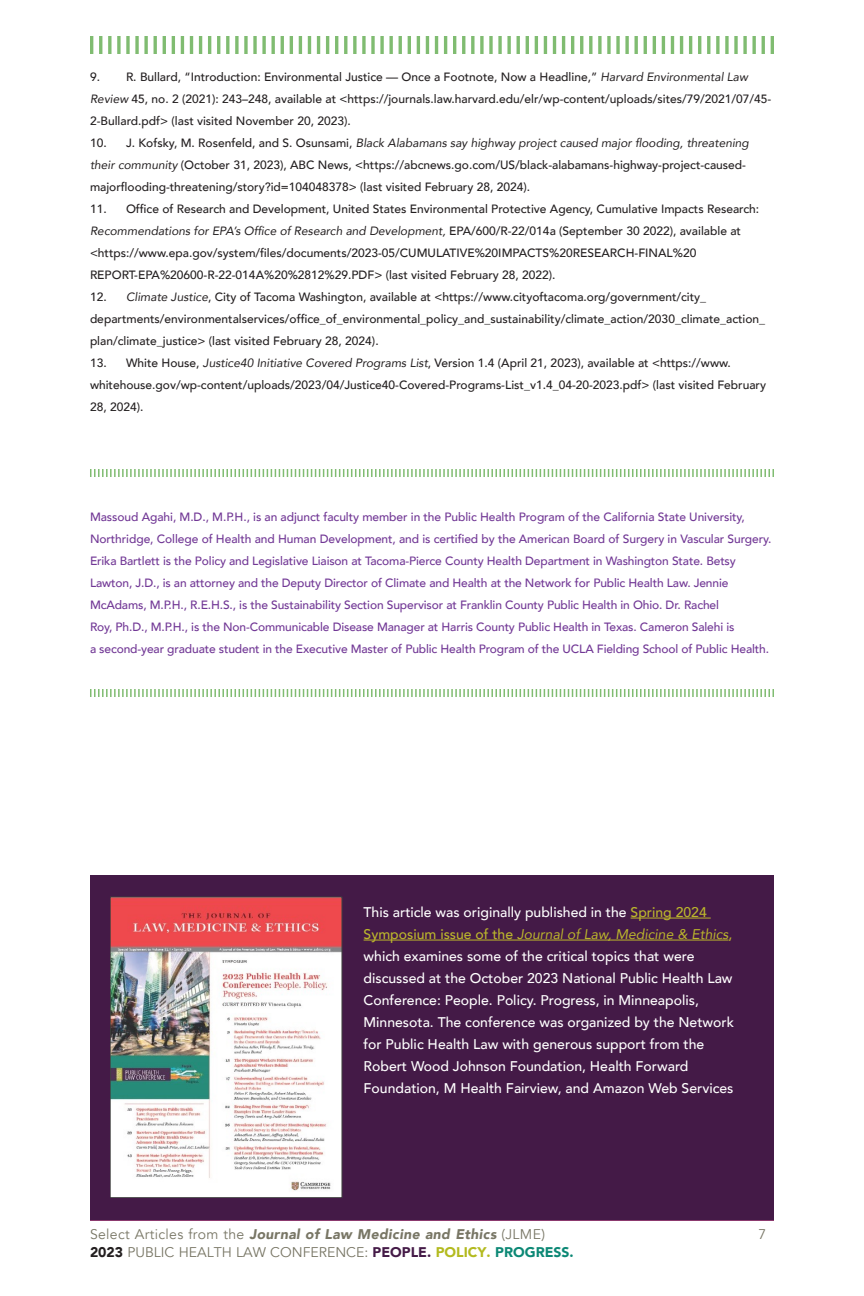
<style>
.page{position:relative;width:864px;height:1296px;background:#fff}
.page>*{position:absolute;margin:0;border:0;box-sizing:border-box;transform-origin:0 0}
.Body_text{font:500 14px/22px "Avenir";color:#fff}
.t1{font:italic 900 14px "Avenir";letter-spacing:.025em;color:#787665}
.t2{font:14px "Avenir";color:#787665}
.Body_text-2{font:500 12px/22px "Avenir";color:#231f20}
.Body_text-3{font:500 12px "Avenir";letter-spacing:-.01em;color:#713795}
.s1{font-weight:400;font-style:italic}
.s2{color:#bbb62c}
.s3{font-weight:400;font-style:italic;color:#bbb62c}
.s4{font-weight:400;font-style:normal}
.s5{font-weight:900;color:#231f20}
.s6{font-weight:900;color:#441a47}
.s7{font-weight:900;color:#b3ba1f}
.s8{font-weight:900;color:#0c8875}
</style>
<div class="page">
<hr style="left:90px;top:1220px;width:684px;height:1px;background:#8c3a6f">
<hr style="left:771px;top:36px;width:3px;height:18px;background:#80bc71">
<hr style="left:762px;top:36px;width:3px;height:18px;background:#80bc71">
<svg style="left:752px;top:36px;width:4px;height:18px"></svg>
<svg style="left:743px;top:36px;width:4px;height:18px"></svg>
<svg style="left:734px;top:36px;width:4px;height:18px"></svg>
<svg style="left:725px;top:36px;width:4px;height:18px"></svg>
<svg style="left:716px;top:36px;width:4px;height:18px"></svg>
<hr style="left:707px;top:36px;width:3px;height:18px;background:#80bc71">
<hr style="left:698px;top:36px;width:3px;height:18px;background:#80bc71">
<hr style="left:689px;top:36px;width:3px;height:18px;background:#80bc71">
<hr style="left:680px;top:36px;width:3px;height:18px;background:#80bc71">
<hr style="left:671px;top:36px;width:3px;height:18px;background:#80bc71">
<hr style="left:662px;top:36px;width:3px;height:18px;background:#80bc71">
<hr style="left:653px;top:36px;width:3px;height:18px;background:#80bc71">
<hr style="left:644px;top:36px;width:3px;height:18px;background:#80bc71">
<hr style="left:635px;top:36px;width:3px;height:18px;background:#80bc71">
<svg style="left:625px;top:36px;width:4px;height:18px"></svg>
<svg style="left:616px;top:36px;width:4px;height:18px"></svg>
<svg style="left:607px;top:36px;width:4px;height:18px"></svg>
<svg style="left:598px;top:36px;width:4px;height:18px"></svg>
<hr style="left:589px;top:36px;width:3px;height:18px;background:#80bc71">
<hr style="left:580px;top:36px;width:3px;height:18px;background:#80bc71">
<hr style="left:571px;top:36px;width:3px;height:18px;background:#80bc71">
<hr style="left:562px;top:36px;width:3px;height:18px;background:#80bc71">
<hr style="left:553px;top:36px;width:3px;height:18px;background:#80bc71">
<hr style="left:544px;top:36px;width:3px;height:18px;background:#80bc71">
<hr style="left:535px;top:36px;width:3px;height:18px;background:#80bc71">
<hr style="left:526px;top:36px;width:3px;height:18px;background:#80bc71">
<hr style="left:517px;top:36px;width:3px;height:18px;background:#80bc71">
<svg style="left:507px;top:36px;width:4px;height:18px"></svg>
<svg style="left:498px;top:36px;width:4px;height:18px"></svg>
<svg style="left:489px;top:36px;width:4px;height:18px"></svg>
<svg style="left:480px;top:36px;width:4px;height:18px"></svg>
<svg style="left:471px;top:36px;width:4px;height:18px"></svg>
<hr style="left:462px;top:36px;width:3px;height:18px;background:#80bc71">
<hr style="left:453px;top:36px;width:3px;height:18px;background:#80bc71">
<hr style="left:444px;top:36px;width:3px;height:18px;background:#80bc71">
<hr style="left:435px;top:36px;width:3px;height:18px;background:#80bc71">
<hr style="left:426px;top:36px;width:3px;height:18px;background:#80bc71">
<hr style="left:417px;top:36px;width:3px;height:18px;background:#80bc71">
<hr style="left:408px;top:36px;width:3px;height:18px;background:#80bc71">
<hr style="left:399px;top:36px;width:3px;height:18px;background:#80bc71">
<svg style="left:389px;top:36px;width:4px;height:18px"></svg>
<svg style="left:380px;top:36px;width:4px;height:18px"></svg>
<svg style="left:371px;top:36px;width:4px;height:18px"></svg>
<svg style="left:362px;top:36px;width:4px;height:18px"></svg>
<svg style="left:353px;top:36px;width:4px;height:18px"></svg>
<hr style="left:344px;top:36px;width:3px;height:18px;background:#80bc71">
<hr style="left:335px;top:36px;width:3px;height:18px;background:#80bc71">
<hr style="left:326px;top:36px;width:3px;height:18px;background:#80bc71">
<hr style="left:317px;top:36px;width:3px;height:18px;background:#80bc71">
<hr style="left:308px;top:36px;width:3px;height:18px;background:#80bc71">
<hr style="left:299px;top:36px;width:3px;height:18px;background:#80bc71">
<hr style="left:290px;top:36px;width:3px;height:18px;background:#80bc71">
<hr style="left:281px;top:36px;width:3px;height:18px;background:#80bc71">
<hr style="left:272px;top:36px;width:3px;height:18px;background:#80bc71">
<svg style="left:262px;top:36px;width:4px;height:18px"></svg>
<svg style="left:253px;top:36px;width:4px;height:18px"></svg>
<svg style="left:244px;top:36px;width:4px;height:18px"></svg>
<svg style="left:235px;top:36px;width:4px;height:18px"></svg>
<hr style="left:226px;top:36px;width:3px;height:18px;background:#80bc71">
<hr style="left:217px;top:36px;width:3px;height:18px;background:#80bc71">
<hr style="left:208px;top:36px;width:3px;height:18px;background:#80bc71">
<hr style="left:199px;top:36px;width:3px;height:18px;background:#80bc71">
<hr style="left:190px;top:36px;width:3px;height:18px;background:#80bc71">
<hr style="left:181px;top:36px;width:3px;height:18px;background:#80bc71">
<hr style="left:172px;top:36px;width:3px;height:18px;background:#80bc71">
<hr style="left:163px;top:36px;width:3px;height:18px;background:#80bc71">
<hr style="left:154px;top:36px;width:3px;height:18px;background:#80bc71">
<svg style="left:144px;top:36px;width:4px;height:18px"></svg>
<svg style="left:135px;top:36px;width:4px;height:18px"></svg>
<svg style="left:126px;top:36px;width:4px;height:18px"></svg>
<svg style="left:117px;top:36px;width:4px;height:18px"></svg>
<svg style="left:108px;top:36px;width:4px;height:18px"></svg>
<hr style="left:99px;top:36px;width:3px;height:18px;background:#80bc71">
<hr style="left:90px;top:36px;width:3px;height:18px;background:#80bc71">
<div style="left:90px;top:876px;width:684px;height:344px;background:#441a47"></div>
<img style="left:112px;top:899px;width:228px;height:297px">
<div style="left:110px;top:897px;width:232px;height:301px;border:1px solid #404040"></div>
<hr style="left:631px;top:918px;width:80px;height:1px;background:#bbb62c">
<hr style="left:364px;top:940px;width:365px;height:1px;background:#bbb62c">
<svg style="left:90px;top:469px;width:684px;height:8px"></svg>
<svg style="left:90px;top:689px;width:684px;height:8px"></svg>
<p class="Body_text-2" style="left:90px;top:65px;width:683px">9. R. Bullard, “Introduction: Environmental Justice — Once a Footnote, Now a Headline,” <span class="s1">Harvard Environmental Law<br>Review</span> 45, no. 2 (2021): 243–248, available at &lt;https://journals.law.harvard.edu/elr/wp-content/uploads/sites/79/2021/07/45-<br>2-Bullard.pdf&gt; (last visited November 20, 2023).</p>
<p class="Body_text-2" style="left:90px;top:131px;width:660px">10. J. Kofsky, M. Rosenfeld, and S. Osunsami, <span class="s1">Black Alabamans say highway project caused major flooding, threatening their community</span> (October 31, 2023), ABC News, &lt;https://abcnews.go.com/US/black-alabamans-highway-project-caused&shy;majorflooding-threatening/story?id=104048378&gt; (last visited February 28, 2024).</p>
<p class="Body_text-2" style="left:90px;top:197px;width:671px">11. Office of Research and Development, United States Environmental Protective Agency, Cumulative Impacts Research:<br><span class="s1">Recommendations for EPA’s Office of Research and Development,</span> EPA/600/R-22/014a (September 30 2022), available at &lt;https://www.epa.gov/system/files/documents/2023-05/CUMULATIVE%20IMPACTS%20RESEARCH-FINAL%20</p>
<p class="Body_text-2" style="left:90px;top:263px;width:467px">REPORT-EPA%20600-R-22-014A%20%2812%29.PDF&gt; (last visited February 28, 2022).</p>
<p class="Body_text-2" style="left:90px;top:285px;width:677px">12. <span class="s1">Climate Justice</span>, City of Tacoma Washington, available at &lt;https://www.cityoftacoma.org/government/city_ departments/environmentalservices/office_of_environmental_policy_and_sustainability/climate_action/2030_climate_action_ plan/climate_justice&gt; (last visited February 28, 2024).</p>
<p class="Body_text-2" style="left:90px;top:351px;width:678px">13. White House, <span class="s1">Justice40 Initiative Covered Programs List</span>, Version 1.4 (April 21, 2023), available at &lt;https://www. whitehouse.gov/wp-content/uploads/2023/04/Justice40-Covered-Programs-List_v1.4_04-20-2023.pdf&gt; (last visited February</p>
<p class="Body_text-2" style="left:90px;top:395px;width:55px">28, 2024).</p>
<p class="Body_text-3" style="left:90px;top:506px;width:656px">Massoud Agahi, M.D., M.P.H., is an adjunct faculty member in the Public Health Program of the California State University,</p>
<p class="Body_text-3" style="left:90px;top:528px;width:683px">Northridge, College of Health and Human Development, and is certified by the American Board of Surgery in Vascular Surgery.</p>
<p class="Body_text-3" style="left:90px;top:550px;width:647px">Erika Bartlett is the Policy and Legislative Liaison at Tacoma-Pierce County Health Department in Washington State. Betsy</p>
<p class="Body_text-3" style="left:90px;top:572px;width:640px">Lawton, J.D., is an attorney and the Deputy Director of Climate and Health at the Network for Public Health Law. Jennie</p>
<p class="Body_text-3" style="left:90px;top:594px;width:631px">McAdams, M.P.H., R.E.H.S., is the Sustainability Section Supervisor at Franklin County Public Health in Ohio. Dr. Rachel</p>
<p class="Body_text-3" style="left:90px;top:616px;width:646px">Roy, Ph.D., M.P.H., is the Non-Communicable Disease Manager at Harris County Public Health in Texas. Cameron Salehi is</p>
<p class="Body_text-3" style="left:90px;top:638px;width:681px">a second-year graduate student in the Executive Master of Public Health Program of the UCLA Fielding School of Public Health.</p>
<p class="Body_text" style="left:364px;top:900px;width:370px">This article was originally published in the <span class="s2">Spring 2024<br>Symposium issue of the</span> <span class="s3">Journal of Law, Medicine &amp; Ethics</span><span class="s2">,</span></p>
<p class="Body_text" style="left:364px;top:944px;width:332px">which examines some of the critical topics that were</p>
<p class="Body_text" style="left:364px;top:966px;width:370px">discussed at the October 2023 National Public Health Law<br>Conference: People. Policy. Progress, in Minneapolis,</p>
<p class="Body_text" style="left:364px;top:1010px;width:372px">Minnesota. The conference was organized by the Network</p>
<p class="Body_text" style="left:364px;top:1032px;width:342px">for Public Health Law with generous support from the</p>
<p class="Body_text" style="left:364px;top:1054px;width:326px">Robert Wood Johnson Foundation, Health Forward</p>
<p class="Body_text" style="left:364px;top:1076px;width:371px">Foundation, M Health Fairview, and Amazon Web Services</p>
<p class="t1" style="left:90px;top:1223px;width:457px"><span class="s4">Select Articles from the</span> Journal of Law Medicine and Ethics <span class="s4">(JLME)</span></p>
<p class="t2" style="left:758px;top:1226px;width:9px">7</p>
<p class="t2" style="left:90px;top:1244px;width:485px"><span class="s5">2023</span> PUBLIC HEALTH LAW CONFERENCE: <span class="s6">PEOPLE.</span> <span class="s7">POLICY.</span> <span class="s8">PROGRESS.</span></p>
</div>
